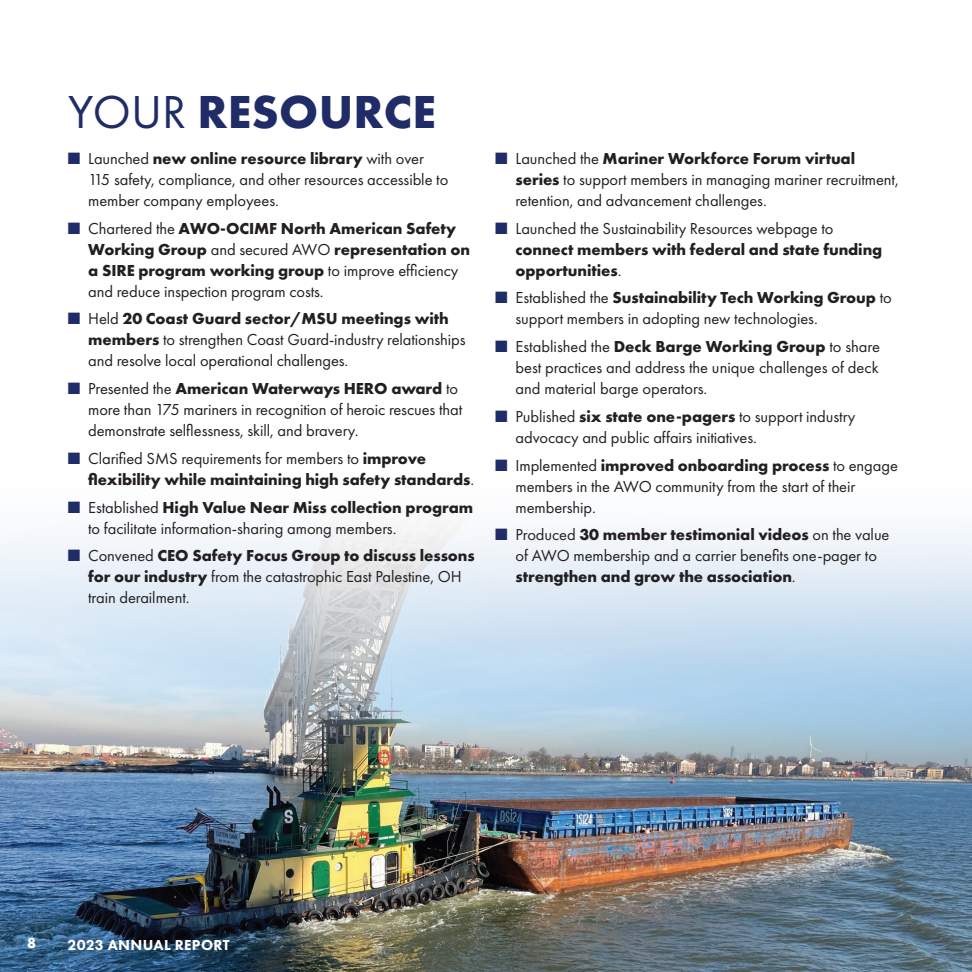
<style>
.page{position:relative;width:972px;height:972px;background:#fff}
.page>*{position:absolute;margin:0;border:0;box-sizing:border-box;transform-origin:0 0}
.t1{font:700 48px "Futura PT";letter-spacing:.005em;color:#202c68}
.t2{font:16.5px/21px "Futura PT";letter-spacing:-.005em;color:#231f20}
.t3{font:700 16.5px/21px "Futura PT";letter-spacing:-.005em;color:#231f20}
.t4{font:800 15px "Futura PT";letter-spacing:.02em;color:#fff}
.t5{font:700 15px "Futura PT";color:#fff}
.s1{font-weight:400}
.s2{color:#202c68}
.s3{font-weight:700}
</style>
<div class="page">
<img style="left:0;top:524px;width:972px;height:448px">
<h1 class="t1" style="left:68px;top:81px;width:369px"><span class="s1">YOUR</span> RESOURCE</h1>
<p class="t2" style="left:88px;top:148px;width:362px;text-indent:-20px"><span class="s2">■</span> Launched <span class="s3">new online resource library</span> with over<br>115 safety, compliance, and other resources accessible to member company employees.</p>
<p class="t3" style="left:88px;top:217px;width:384px;text-indent:-20px"><span class="s2">■</span> <span class="s1">Chartered the</span> AWO-OCIMF North American Safety Working Group <span class="s1">and secured AWO</span> representation on a SIRE program working group <span class="s1">to improve efficiency and reduce inspection program costs.</span></p>
<p class="t2" style="left:88px;top:308px;width:379px;text-indent:-20px"><span class="s2">■</span> Held <span class="s3">20 Coast Guard sector/MSU meetings with members</span> to strengthen Coast Guard-industry relationships and resolve local operational challenges.</p>
<p class="t2" style="left:88px;top:378px;width:376px;text-indent:-20px"><span class="s2">■</span> Presented the <span class="s3">American Waterways HERO award</span> to more than 175 mariners in recognition of heroic rescues that demonstrate selflessness, skill, and bravery.</p>
<p class="t3" style="left:88px;top:447px;width:388px;text-indent:-20px"><span class="s2">■</span> <span class="s1">Clarified SMS requirements for members to</span> improve flexibility while maintaining high safety standards<span class="s1">.</span></p>
<p class="t2" style="left:88px;top:497px;width:387px;text-indent:-20px"><span class="s2">■</span> Established <span class="s3">High Value Near Miss collection program </span>to facilitate information-sharing among members.</p>
<p class="t2" style="left:88px;top:545px;width:388px;text-indent:-20px"><span class="s2">■</span> Convened <span class="s3">CEO Safety Focus Group to discuss lessons for our industry</span> from the catastrophic East Palestine, OH train derailment.</p>
<p class="t2" style="left:516px;top:148px;width:385px;text-indent:-20px"><span class="s2">■</span> Launched the <span class="s3">Mariner Workforce Forum virtual series</span> to support members in managing mariner recruitment, retention, and advancement challenges.</p>
<p class="t3" style="left:516px;top:217px;width:368px;text-indent:-20px"><span class="s2">■</span> <span class="s1">Launched the Sustainability Resources webpage to </span>connect members with federal and state funding opportunities<span class="s1">.</span></p>
<p class="t2" style="left:516px;top:287px;width:378px;text-indent:-20px"><span class="s2">■</span> Established the <span class="s3">Sustainability Tech Working Group</span> to support members in adopting new technologies.</p>
<p class="t2" style="left:516px;top:336px;width:366px;text-align:justify;text-indent:-20px"><span class="s2">■</span> Established the <span class="s3">Deck Barge Working Group</span> to share best practices and address the unique challenges of deck and material barge operators.</p>
<p class="t2" style="left:516px;top:406px;width:342px;text-indent:-20px"><span class="s2">■</span> Published <span class="s3">six state one-pagers</span> to support industry advocacy and public affairs initiatives.</p>
<p class="t2" style="left:516px;top:455px;width:384px;text-indent:-20px"><span class="s2">■</span> Implemented <span class="s3">improved onboarding process</span> to engage members in the AWO community from the start of their membership.</p>
<p class="t2" style="left:516px;top:524px;width:376px;text-indent:-20px"><span class="s2">■</span> Produced <span class="s3">30 member testimonial videos</span> on the value of AWO membership and a carrier benefits one-pager to <span class="s3">strengthen and grow the association</span>.</p>
<p class="t5" style="left:27px;top:933px;width:10px">8</p>
<p class="t4" style="left:68px;top:935px;width:163px">2023 ANNUAL REPORT</p>
</div>
